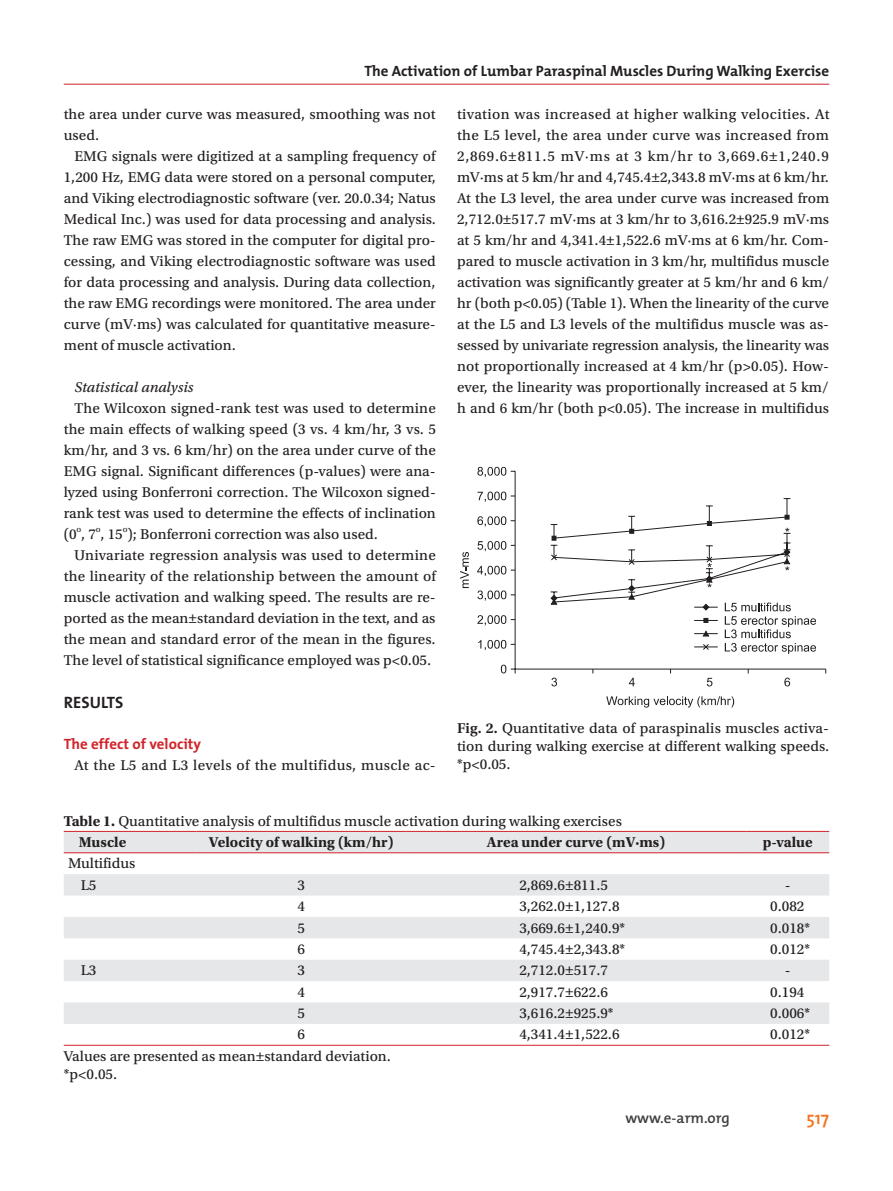
<style>
.page{position:relative;width:893px;height:1191px;background:#fff}
.page>*{position:absolute;margin:0;border:0;box-sizing:border-box;transform-origin:0 0}
.t1{font:600 18px "The Mix";color:#f47321}
.t2{font:700 16.5px "The Mix";color:#231f20}
.t3{font:15px/21px "Utopia Std Capt";color:#231f20;text-align:justify}
.t4{font:700 15px "The Mix";color:#231f20}
.t5{font:700 15px "Utopia Std";color:#231f20}
.t6{font:15px "Utopia Std Capt";letter-spacing:.025em;color:#231f20}
.t7{font:15px "Utopia Std Capt It";color:#231f20}
.t8{font:700 15px "The Mix";color:#d1232a}
.t9{font:600 15px "The Mix";color:#3e3e3f}
.t10{font:8.7px "Utopia Std Capt";color:#231f20}
.s1{font-family:"Utopia Std";font-weight:600}
.s2{font-family:"Utopia Std";font-weight:700}
</style>
<div class="page">
<hr style="left:64px;top:84px;width:765px;height:1px;background:#d1232a">
<svg style="left:64px;top:832px;width:765px;height:191px;fill:#e6e7e9"></svg>
<hr style="left:64px;top:831px;width:133px;height:1px;background:#d1232a">
<hr style="left:197px;top:831px;width:209px;height:1px;background:#d1232a">
<hr style="left:406px;top:831px;width:340px;height:1px;background:#d1232a">
<hr style="left:746px;top:831px;width:83px;height:1px;background:#d1232a">
<hr style="left:64px;top:852px;width:133px;height:1px;background:#d1232a">
<hr style="left:197px;top:852px;width:209px;height:1px;background:#d1232a">
<hr style="left:406px;top:852px;width:340px;height:1px;background:#d1232a">
<hr style="left:746px;top:852px;width:83px;height:1px;background:#d1232a">
<hr style="left:64px;top:1044px;width:133px;height:1px;background:#d1232a">
<hr style="left:197px;top:1044px;width:209px;height:1px;background:#d1232a">
<hr style="left:406px;top:1044px;width:340px;height:1px;background:#d1232a">
<hr style="left:746px;top:1044px;width:83px;height:1px;background:#d1232a">
<svg style="left:460px;top:552px;width:9px;height:36px"></svg>
<svg style="left:510px;top:470px;width:316px;height:200px"></svg>
<svg style="left:477px;top:467px;width:29px;height:10px"></svg>
<svg style="left:606px;top:696px;width:128px;height:11px"></svg>
<svg style="left:501px;top:664px;width:5px;height:9px"></svg>
<svg style="left:477px;top:491px;width:38px;height:11px"></svg>
<svg style="left:477px;top:516px;width:38px;height:10px"></svg>
<svg style="left:477px;top:541px;width:38px;height:10px"></svg>
<svg style="left:477px;top:566px;width:38px;height:10px"></svg>
<svg style="left:477px;top:590px;width:38px;height:11px"></svg>
<svg style="left:477px;top:615px;width:38px;height:10px"></svg>
<svg style="left:478px;top:640px;width:37px;height:10px"></svg>
<svg style="left:550px;top:498px;width:266px;height:188px"></svg>
<p class="t4" style="left:365px;top:59px;width:466px">The Activation of Lumbar Paraspinal Muscles During Walking Exercise</p>
<p class="t3" style="left:64px;top:104px;width:373px">the area under curve was measured, smoothing was not used.</p>
<p class="t3" style="left:64px;top:146px;width:374px;text-indent:11px">EMG signals were digitized at a sampling frequency of 1,200 Hz, EMG data were stored on a personal computer, and Viking electrodiagnostic software (ver. 20.0.34; Natus Medical Inc.) was used for data processing and analysis.<br>The raw EMG was stored in the computer for digital pro&shy;cessing, and Viking electrodiagnostic software was used for data processing and analysis. During data collection, the raw EMG recordings were monitored. The area under curve (mV·ms) was calculated for quantitative measure&shy;ment of muscle activation.</p>
<p class="t7" style="left:74px;top:379px;width:120px">Statistical analysis</p>
<p class="t3" style="left:64px;top:398px;width:374px;text-indent:11px">The Wilcoxon signed-rank test was used to determine the main effects of walking speed (3 vs. 4 km/hr, 3 vs. 5 km/hr, and 3 vs. 6 km/hr) on the area under curve of the EMG signal. Significant differences (p-values) were ana&shy;lyzed using Bonferroni correction. The Wilcoxon signed&shy;rank test was used to determine the effects of inclination (0 , 7 , 15 ); Bonferroni correction was also used.</p>
<p class="t10" style="left:77px;top:524px;width:6px">o</p>
<p class="t10" style="left:96px;top:524px;width:6px">o</p>
<p class="t10" style="left:123px;top:524px;width:6px">o</p>
<p class="t3" style="left:64px;top:545px;width:374px;text-indent:11px">Univariate regression analysis was used to determine the linearity of the relationship between the amount of muscle activation and walking speed. The results are re&shy;ported as the mean±standard deviation in the text, and as the mean and standard error of the mean in the figures.<br>The level of statistical significance employed was p&lt;0.05.</p>
<p class="t2" style="left:64px;top:689px;width:61px">RESULTS</p>
<p class="t8" style="left:64px;top:731px;width:139px">The effect of velocity</p>
<p class="t6" style="left:74px;top:757px;width:363px">At the L5 and L3 levels of the multifidus, muscle ac-</p>
<p class="t3" style="left:457px;top:104px;width:374px">tivation was increased at higher walking velocities. At the L5 level, the area under curve was increased from 2,869.6±811.5 mV·ms at 3 km/hr to 3,669.6±1,240.9 mV·ms at 5 km/hr and 4,745.4±2,343.8 mV·ms at 6 km/hr.<br>At the L3 level, the area under curve was increased from 2,712.0±517.7 mV·ms at 3 km/hr to 3,616.2±925.9 mV·ms at 5 km/hr and 4,341.4±1,522.6 mV·ms at 6 km/hr. Com&shy;pared to muscle activation in 3 km/hr, multifidus muscle activation was significantly greater at 5 km/hr and 6 km/ hr (both p&lt;0.05) (Table 1). When the linearity of the curve at the L5 and L3 levels of the multifidus muscle was as&shy;sessed by univariate regression analysis, the linearity was not proportionally increased at 4 km/hr (p&gt;0.05). How&shy;ever, the linearity was proportionally increased at 5 km/ h and 6 km/hr (both p&lt;0.05). The increase in multifidus</p>
<p class="t3" style="left:457px;top:720px;width:374px;line-height:18px"><span class="s1">Fig. 2.</span> Quantitative data of paraspinalis muscles activa&shy;tion during walking exercise at different walking speeds. *p&lt;0.05.</p>
<p class="t3" style="left:64px;top:810px;width:560px"><span class="s2">Table 1.</span> Quantitative analysis of multifidus muscle activation during walking exercises</p>
<p class="t5" style="left:79px;top:833px;width:49px">Muscle</p>
<p class="t5" style="left:209px;top:833px;width:186px">Velocity of walking (km/hr)</p>
<p class="t5" style="left:487px;top:833px;width:180px">Area under curve (mV·ms)</p>
<p class="t5" style="left:763px;top:833px;width:52px">p-value</p>
<p class="t3" style="left:81px;top:853px;width:56px;text-indent:-13px">Multifidus<br>L5</p>
<p class="t3" style="left:298px;top:874px;width:9px">3</p>
<p class="t3" style="left:519px;top:874px;width:90px">2,869.6±811.5</p>
<p class="t3" style="left:785px;top:874px;width:7px">-</p>
<p class="t3" style="left:298px;top:896px;width:9px">4</p>
<p class="t3" style="left:519px;top:896px;width:102px">3,262.0±1,127.8</p>
<p class="t3" style="left:770px;top:896px;width:36px">0.082</p>
<p class="t3" style="left:298px;top:917px;width:9px">5</p>
<p class="t3" style="left:519px;top:917px;width:107px">3,669.6±1,240.9*</p>
<p class="t3" style="left:770px;top:917px;width:41px">0.018*</p>
<p class="t3" style="left:298px;top:939px;width:9px">6</p>
<p class="t3" style="left:519px;top:939px;width:107px">4,745.4±2,343.8*</p>
<p class="t3" style="left:770px;top:939px;width:41px">0.012*</p>
<p class="t3" style="left:81px;top:960px;width:17px">L3</p>
<p class="t3" style="left:298px;top:960px;width:9px">3</p>
<p class="t3" style="left:519px;top:960px;width:90px">2,712.0±517.7</p>
<p class="t3" style="left:785px;top:960px;width:7px">-</p>
<p class="t3" style="left:298px;top:981px;width:9px">4</p>
<p class="t3" style="left:519px;top:981px;width:90px">2,917.7±622.6</p>
<p class="t3" style="left:770px;top:981px;width:36px">0.194</p>
<p class="t3" style="left:298px;top:1003px;width:9px">5</p>
<p class="t3" style="left:519px;top:1003px;width:96px">3,616.2±925.9*</p>
<p class="t3" style="left:770px;top:1003px;width:41px">0.006*</p>
<p class="t3" style="left:298px;top:1024px;width:9px">6</p>
<p class="t3" style="left:519px;top:1024px;width:102px">4,341.4±1,522.6</p>
<p class="t3" style="left:770px;top:1024px;width:41px">0.012*</p>
<p class="t3" style="left:64px;top:1047px;width:329px;line-height:18px">Values are presented as mean±standard deviation. *p&lt;0.05.</p>
<p class="t9" style="left:625px;top:1105px;width:106px">www.e-arm.org</p>
<p class="t1" style="left:806px;top:1102px;width:24px">517</p>
</div>
